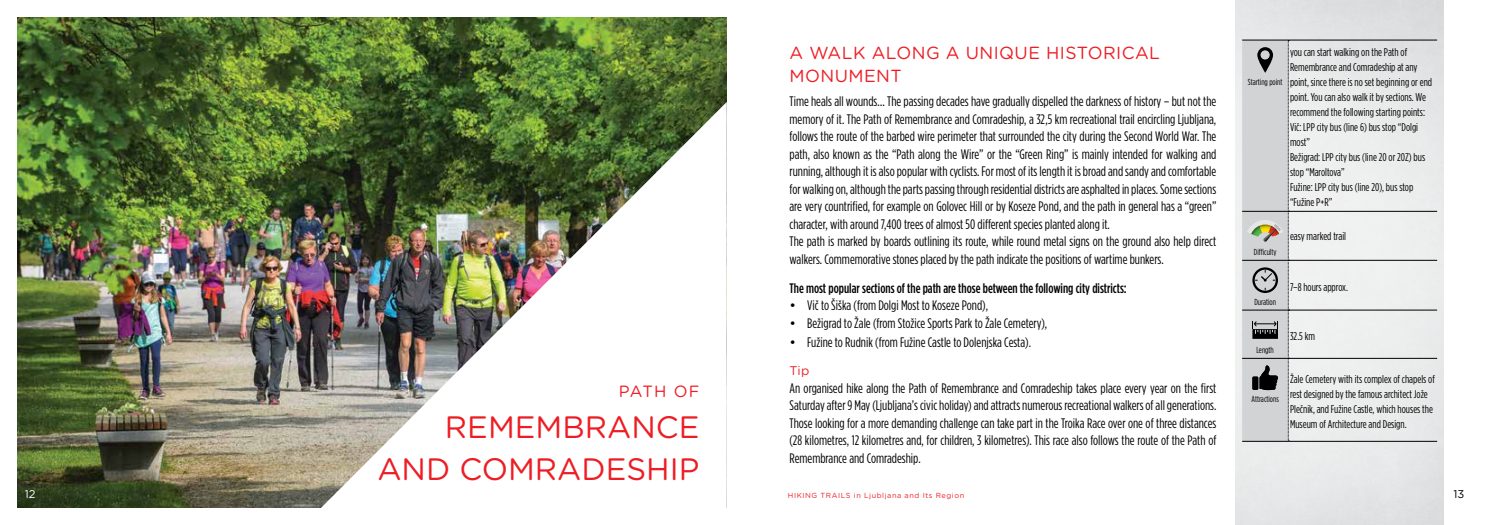
<style>
.page{position:relative;width:1489px;height:525px;background:#fff}
.page>*{position:absolute;margin:0;border:0;box-sizing:border-box;transform-origin:0 0}
.t1{font:30.88px/41.4px "Gotham Rounded";color:#ed1d24;text-align:right}
.t2{font:17.5px/22.5px "Gotham Rounded";letter-spacing:.025em;color:#ed1d24}
.t3{font:16.25px "Gotham Rounded";letter-spacing:.04em;color:#ed1d24}
.t4{font:13.75px/17.5px "Gotham Condensed";color:#000}
.t5{font:500 13.75px "Gotham Condensed";color:#000}
.t6{font:12.5px "Gotham Rounded";color:#ed1d24}
.t7{font:11.25px/15px "Gotham Condensed";color:#000}
.t8{font:11.25px "Gotham Rounded";color:#fff}
.t9{font:11.25px "Gotham Rounded";color:#000}
.t10{font:8.75px "Gotham Condensed";color:#000}
.t11{font:7.38px "Gotham Rounded";letter-spacing:.075em;color:#ed1d24}
.s1{font-family:"Gotham Rounded"}
</style>
<div class="page">
<img style="left:1235px;top:0;width:208px;height:524px">
<img style="left:18px;top:18px;width:708px;height:489px">
<img style="left:306px;top:102px;width:420px;height:406px">
<hr style="left:1288px;top:40px;width:148px;height:1px;background:#000">
<hr style="left:1288px;top:211px;width:148px;height:1px;background:#000">
<hr style="left:1288px;top:260px;width:148px;height:1px;background:#000">
<hr style="left:1288px;top:310px;width:148px;height:1px;background:#000">
<hr style="left:1288px;top:358px;width:148px;height:1px;background:#000">
<hr style="left:1241px;top:441px;width:47px;height:1px;background:#000">
<hr style="left:1288px;top:441px;width:148px;height:1px;background:#000">
<svg style="left:1241px;top:40px;width:48px;height:401px;background:#c4c6c5"></svg>
<p class="t3" style="left:618px;top:380px;width:82px">PATH OF</p>
<h1 class="t1" style="left:377px;top:405px;width:323px">REMEMBRANCE<br>AND COMRADESHIP</h1>
<p class="t2" style="left:789px;top:41px;width:372px">A WALK ALONG A UNIQUE HISTORICAL<br>MONUMENT</p>
<p class="t4" style="left:789px;top:92px;width:428px">Time heals all wounds… The passing decades have gradually dispelled the darkness of history – but not the memory of it. The Path of Remembrance and Comradeship, a 32,5 km recreational trail encircling Ljubljana, follows the route of the barbed wire perimeter that surrounded the city during the Second World War. The path, also known as the “Path along the Wire” or the “Green Ring” is mainly intended for walking and running, although it is also popular with cyclists. For most of its length it is broad and sandy and comfortable for walking on, although the parts passing through residential districts are asphalted in places. Some sections are very countrified, for example on Golovec Hill or by Koseze Pond, and the path in general has a “green” character, with around 7,400 trees of almost 50 different species planted along it.<br>The path is marked by boards outlining its route, while round metal signs on the ground also help direct walkers. Commemorative stones placed by the path indicate the positions of wartime bunkers.</p>
<p class="t5" style="left:789px;top:280px;width:339px">The most popular sections of the path are those between the following city districts:</p>
<p class="t4" style="left:789px;top:296px;width:200px"><span class="s1">•</span> Vič to Šiška (from Dolgi Most to Koseze Pond),</p>
<p class="t4" style="left:789px;top:314px;width:259px"><span class="s1">•</span> Bežigrad to Žale (from Stožice Sports Park to Žale Cemetery),</p>
<p class="t4" style="left:789px;top:332px;width:243px"><span class="s1">•</span> Fužine to Rudnik (from Fužine Castle to Dolenjska Cesta).</p>
<p class="t6" style="left:789px;top:362px;width:21px">Tip</p>
<p class="t4" style="left:789px;top:379px;width:428px;text-align:justify">An organised hike along the Path of Remembrance and Comradeship takes place every year on the first Saturday after 9 May (Ljubljana’s civic holiday) and attracts numerous recreational walkers of all generations.<br>Those looking for a more demanding challenge can take part in the Troika Race over one of three distances (28 kilometres, 12 kilometres and, for children, 3 kilometres). This race also follows the route of the Path of Remembrance and Comradeship.</p>
<p class="t7" style="left:1289px;top:45px;width:144px">you can start walking on the Path of<br>Remembrance and Comradeship at any point, since there is no set beginning or end point. You can also walk it by sections. We recommend the following starting points:<br>Vič: LPP city bus (line 6) bus stop “Dolgi most”<br>Bežigrad: LPP city bus (line 20 or 20Z) bus stop “Maroltova”<br>Fužine: LPP city bus (line 20), bus stop “Fužine P+R”</p>
<p class="t10" style="left:1247px;top:77px;width:36px">Starting point</p>
<p class="t10" style="left:1253px;top:247px;width:24px">Difficulty</p>
<p class="t10" style="left:1254px;top:297px;width:23px">Duration</p>
<p class="t10" style="left:1256px;top:345px;width:19px">Length</p>
<p class="t10" style="left:1251px;top:393px;width:29px">Attractions</p>
<p class="t7" style="left:1289px;top:229px;width:58px">easy marked trail</p>
<p class="t7" style="left:1289px;top:279px;width:59px">7–8 hours approx.</p>
<p class="t7" style="left:1289px;top:328px;width:27px">32.5 km</p>
<p class="t7" style="left:1289px;top:371px;width:146px">Žale Cemetery with its complex of chapels of rest designed by the famous architect Jože Plečnik, and Fužine Castle, which houses the Museum of Architecture and Design.</p>
<p class="t8" style="left:25px;top:485px;width:12px">12</p>
<p class="t11" style="left:788px;top:489px;width:178px">HIKING TRAILS in Ljubljana and Its Region</p>
<p class="t9" style="left:1453px;top:485px;width:12px">13</p>
</div>
